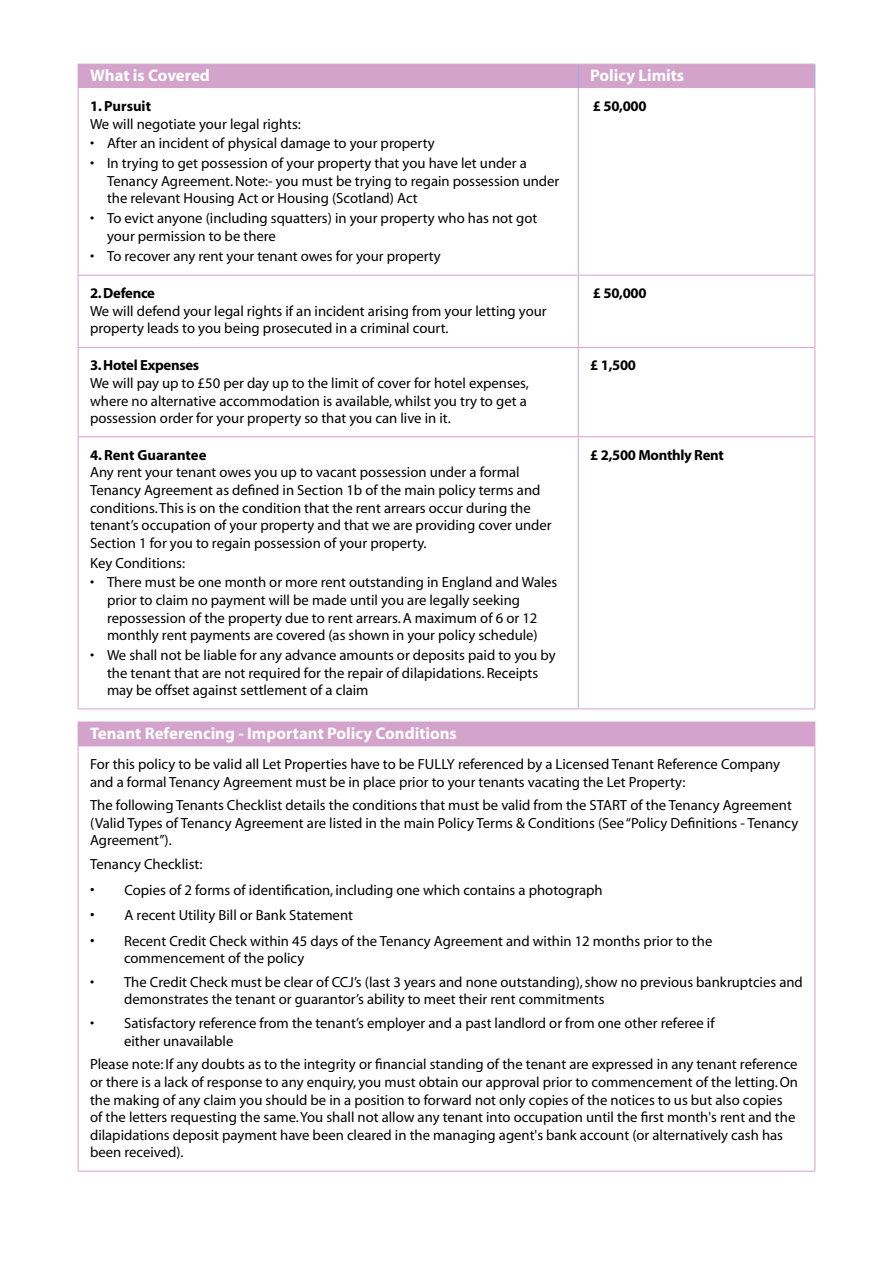
<style>
.page{position:relative;width:893px;height:1263px;background:#fff}
.page>*{position:absolute;margin:0;border:0;box-sizing:border-box;transform-origin:0 0}
.t1{font:700 16.8px "Myriad";color:#fff}
.t2{font:14.7px/17.7px "Myriad";color:#000}
.t3{font:700 14.7px "Myriad";letter-spacing:-.02em;color:#000}
.t4{font:700 14.7px "Myriad";color:#000}
.s1{font-size:15.75px}
</style>
<div class="page">
<div style="left:78px;top:64px;width:737px;height:24px;background:#d3a3cb"></div>
<hr style="left:578px;top:64px;width:237px;height:1px;background:#d3a3cb">
<hr style="left:78px;top:88px;width:1px;height:187px;background:#d3a3cb">
<hr style="left:78px;top:275px;width:1px;height:72px;background:#d3a3cb">
<hr style="left:78px;top:348px;width:1px;height:88px;background:#d3a3cb">
<hr style="left:78px;top:437px;width:1px;height:271px;background:#d3a3cb">
<hr style="left:78px;top:708px;width:500px;height:1px;background:#d3a3cb">
<hr style="left:578px;top:708px;width:237px;height:1px;background:#d3a3cb">
<hr style="left:578px;top:88px;width:1px;height:187px;background:#d3a3cb">
<hr style="left:814px;top:88px;width:1px;height:187px;background:#d3a3cb">
<hr style="left:78px;top:275px;width:500px;height:1px;background:#d3a3cb">
<hr style="left:578px;top:275px;width:237px;height:1px;background:#d3a3cb">
<hr style="left:578px;top:275px;width:1px;height:72px;background:#d3a3cb">
<hr style="left:814px;top:275px;width:1px;height:72px;background:#d3a3cb">
<hr style="left:78px;top:347px;width:500px;height:1px;background:#d3a3cb">
<hr style="left:578px;top:347px;width:237px;height:1px;background:#d3a3cb">
<hr style="left:578px;top:348px;width:1px;height:88px;background:#d3a3cb">
<hr style="left:814px;top:348px;width:1px;height:88px;background:#d3a3cb">
<hr style="left:78px;top:436px;width:500px;height:1px;background:#d3a3cb">
<hr style="left:578px;top:436px;width:237px;height:1px;background:#d3a3cb">
<hr style="left:578px;top:437px;width:1px;height:271px;background:#d3a3cb">
<hr style="left:814px;top:437px;width:1px;height:271px;background:#d3a3cb">
<div style="left:78px;top:722px;width:737px;height:24px;background:#d3a3cb"></div>
<hr style="left:78px;top:746px;width:1px;height:425px;background:#d3a3cb">
<hr style="left:814px;top:746px;width:1px;height:425px;background:#d3a3cb">
<hr style="left:78px;top:1171px;width:737px;height:1px;background:#d3a3cb">
<p class="t1" style="left:90px;top:67px;width:121px">What is Covered</p>
<p class="t1" style="left:590px;top:67px;width:95px">Policy Limits</p>
<p class="t4" style="left:90px;top:98px;width:63px">1. Pursuit</p>
<p class="t2" style="left:90px;top:116px;width:212px">We will negotiate your legal rights:</p>
<p class="t2" style="left:90px;top:135px;width:346px">• After an incident of physical damage to your property</p>
<p class="t2" style="left:107px;top:155px;width:454px;text-indent:-17px">• In trying to get possession of your property that you have let under a<br>Tenancy Agreement. Note:- you must be trying to regain possession under the relevant Housing Act or Housing (Scotland) Act</p>
<p class="t2" style="left:107px;top:210px;width:432px;text-indent:-17px">• To evict anyone (including squatters) in your property who has not got your permission to be there</p>
<p class="t2" style="left:90px;top:248px;width:352px">• To recover any rent your tenant owes for your property</p>
<p class="t3" style="left:593px;top:99px;width:55px">£ 50,000</p>
<p class="t3" style="left:90px;top:286px;width:67px">2. Defence</p>
<p class="t2" style="left:90px;top:303px;width:458px">We will defend your legal rights if an incident arising from your letting your property leads to you being prosecuted in a criminal court.</p>
<p class="t3" style="left:90px;top:358px;width:111px">3. Hotel Expenses</p>
<p class="t2" style="left:90px;top:375px;width:440px">We will pay up to £50 per day up to the limit of cover for hotel expenses, where no alternative accommodation is available, whilst you try to get a possession order for your property so that you can live in it.</p>
<p class="t4" style="left:90px;top:447px;width:118px">4. Rent Guarantee</p>
<p class="t2" style="left:90px;top:464px;width:463px">Any rent your tenant owes you up to vacant possession under a formal Tenancy Agreement as defined in Section 1b of the main policy terms and conditions. This is on the condition that the rent arrears occur during the tenant’s occupation of your property and that we are providing cover under Section 1 for you to regain possession of your property.</p>
<p class="t2" style="left:90px;top:555px;width:97px">Key Conditions:</p>
<p class="t2" style="left:107px;top:574px;width:452px;text-indent:-17px">• There must be one month or more rent outstanding in England and Wales prior to claim no payment will be made until you are legally seeking repossession of the property due to rent arrears. A maximum of 6 or 12 monthly rent payments are covered (as shown in your policy schedule)</p>
<p class="t2" style="left:107px;top:647px;width:450px;text-indent:-17px">• We shall not be liable for any advance amounts or deposits paid to you by the tenant that are not required for the repair of dilapidations. Receipts may be offset against settlement of a claim</p>
<p class="t3" style="left:593px;top:286px;width:55px">£ 50,000</p>
<p class="t3" style="left:590px;top:358px;width:47px">£ 1,500</p>
<p class="t3" style="left:590px;top:447px;width:135px">£ 2,500 Monthly Rent</p>
<p class="t1" style="left:90px;top:724px;width:368px">Tenant Referencing - Important Policy Conditions</p>
<p class="t2" style="left:90px;top:756px;width:691px">For this policy to be valid all Let Properties have to be FULLY referenced by a Licensed Tenant Reference Company and a formal Tenancy Agreement must be in place prior to your tenants vacating the Let Property:</p>
<p class="t2" style="left:90px;top:797px;width:710px">The following Tenants Checklist details the conditions that must be valid from the START of the Tenancy Agreement (Valid Types of Tenancy Agreement are listed in the main Policy Terms &amp; Conditions (See “Policy Definitions - Tenancy<br>Agreement”).</p>
<p class="t2" style="left:90px;top:856px;width:114px">Tenancy Checklist:</p>
<p class="t2" style="left:90px;top:881px;width:514px"><span class="s1">•</span> Copies of 2 forms of identification, including one which contains a photograph</p>
<p class="t2" style="left:90px;top:907px;width:264px"><span class="s1">•</span> A recent Utility Bill or Bank Statement</p>
<p class="t2" style="left:124px;top:932px;width:590px;text-indent:-34px"><span class="s1">•</span> Recent Credit Check within 45 days of the Tenancy Agreement and within 12 months prior to the commencement of the policy</p>
<p class="t2" style="left:124px;top:974px;width:680px;text-indent:-34px">• The Credit Check must be clear of CCJ’s (last 3 years and none outstanding), show no previous bankruptcies and demonstrates the tenant or guarantor’s ability to meet their rent commitments</p>
<p class="t2" style="left:124px;top:1015px;width:592px;text-indent:-34px">• Satisfactory reference from the tenant’s employer and a past landlord or from one other referee if either unavailable</p>
<p class="t2" style="left:90px;top:1056px;width:710px">Please note: If any doubts as to the integrity or financial standing of the tenant are expressed in any tenant reference or there is a lack of response to any enquiry, you must obtain our approval prior to commencement of the letting. On the making of any claim you should be in a position to forward not only copies of the notices to us but also copies of the letters requesting the same. You shall not allow any tenant into occupation until the first month's rent and the dilapidations deposit payment have been cleared in the managing agent's bank account (or alternatively cash has been received).</p>
</div>
